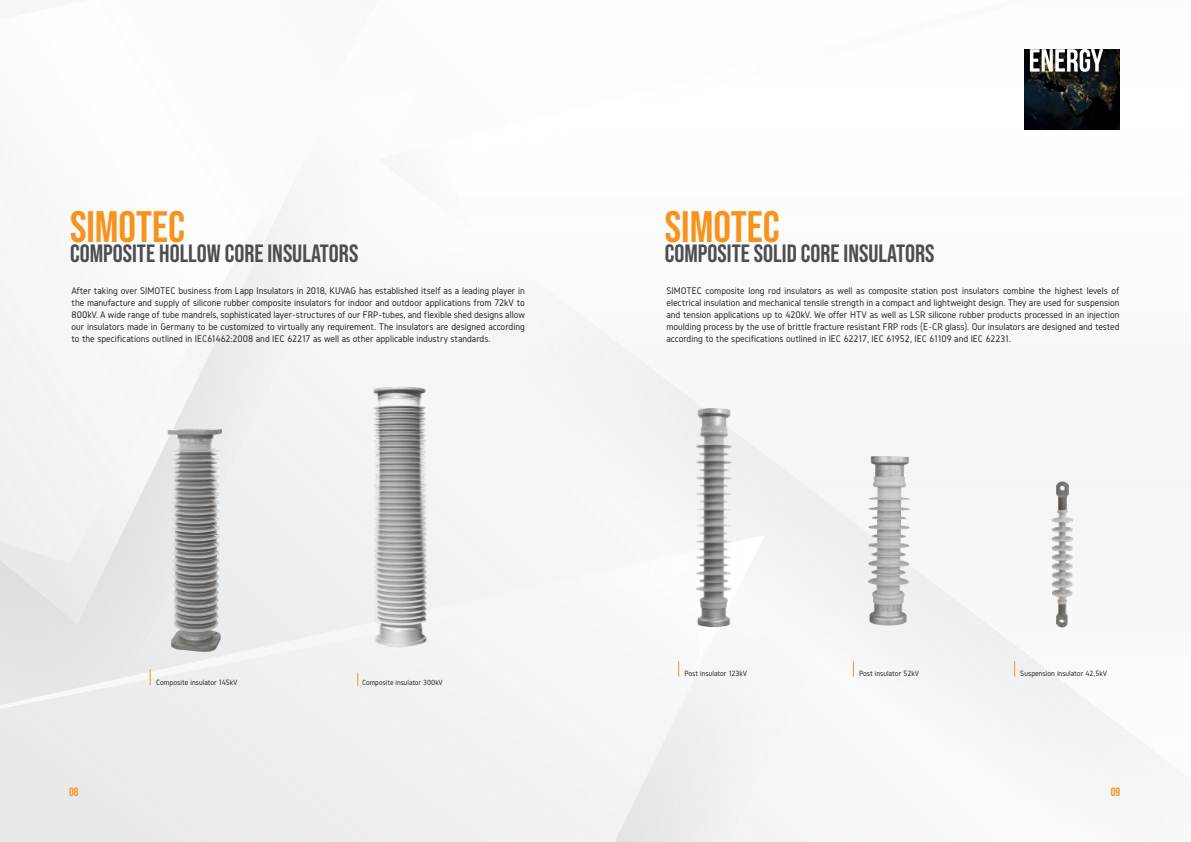
<style>
.page{position:relative;width:1191px;height:842px;background:#fff}
.page>*{position:absolute;margin:0;border:0;box-sizing:border-box;transform-origin:0 0}
.t1{font:44px "Bebas Neue";color:#f7931d}
.t2{font:25px "Bebas Neue";color:#4c4d4f}
.t3{font:12px "Bebas Neue";color:#f7931d}
.t4{font:10px/12px "Gidole";color:#231f20;text-align:justify}
.t5{font:8px "Gidole";color:#231f20}
.t6{font:7.8px "Gidole";color:#231f20}
</style>
<div class="page">
<img style="left:0;top:12px;width:1191px;height:830px">
<img style="left:696px;top:409px;width:35px;height:217px">
<img style="left:868px;top:454px;width:41px;height:174px">
<img style="left:1050px;top:481px;width:23px;height:147px">
<svg style="left:853px;top:661px;width:1px;height:15px"></svg>
<svg style="left:1014px;top:661px;width:1px;height:15px"></svg>
<svg style="left:678px;top:661px;width:1px;height:15px"></svg>
<img style="left:165px;top:423px;width:57px;height:228px">
<img style="left:367px;top:381px;width:67px;height:277px">
<svg style="left:150px;top:669px;width:1px;height:16px"></svg>
<svg style="left:357px;top:673px;width:1px;height:13px"></svg>
<img style="left:1024px;top:49px;width:95px;height:81px">
<svg style="left:1030px;top:49px;width:73px;height:23px"></svg>
<h1 class="t1" style="left:70px;top:209px;width:116px">SIMOTEC</h1>
<h2 class="t2" style="left:70px;top:243px;width:290px">COMPOSITE HOLLOW CORE INSULATORS</h2>
<p class="t4" style="left:71px;top:285px;width:455px">After taking over SIMOTEC business from Lapp Insulators in 2018, KUVAG has established itself as a leading player in the manufacture and supply of silicone rubber composite insulators for indoor and outdoor applications from 72kV to 800kV. A wide range of tube mandrels, sophisticated layer-structures of our FRP-tubes, and flexible shed designs allow our insulators made in Germany to be customized to virtually any requirement. The insulators are designed according to the specifications outlined in IEC61462:2008 and IEC 62217 as well as other applicable industry standards.</p>
<p class="t5" style="left:156px;top:679px;width:83px">Composite insulator 145kV</p>
<p class="t6" style="left:362px;top:680px;width:82px">Composite insulator 300kV</p>
<h1 class="t1" style="left:665px;top:209px;width:116px">SIMOTEC</h1>
<h2 class="t2" style="left:665px;top:243px;width:271px">COMPOSITE SOLID CORE INSULATORS</h2>
<p class="t4" style="left:666px;top:285px;width:454px">SIMOTEC composite long rod insulators as well as composite station post insulators combine the highest levels of electrical insulation and mechanical tensile strength in a compact and lightweight design. They are used for suspension and tension applications up to 420kV. We offer HTV as well as LSR silicone rubber products processed in an injection moulding process by the use of brittle fracture resistant FRP rods (E-CR glass). Our insulators are designed and tested according to the specifications outlined in IEC 62217, IEC 61952, IEC 61109 and IEC 62231.</p>
<p class="t5" style="left:684px;top:671px;width:64px">Post insulator 123kV</p>
<p class="t5" style="left:859px;top:671px;width:62px">Post insulator 52kV</p>
<p class="t5" style="left:1020px;top:671px;width:88px">Suspension insulator 42,5kV</p>
<p class="t3" style="left:69px;top:787px;width:11px">08</p>
<p class="t3" style="left:1110px;top:787px;width:11px">09</p>
</div>
